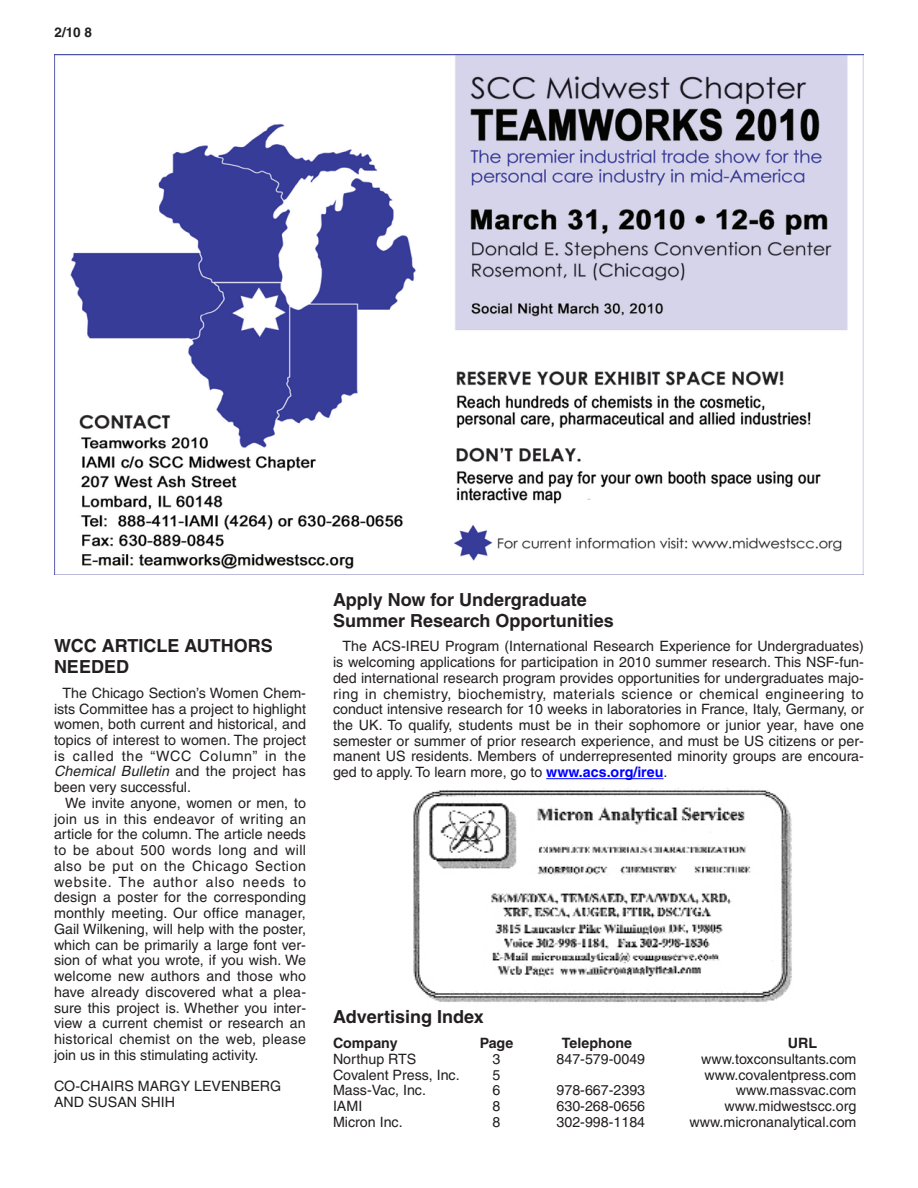
<style>
.page{position:relative;width:918px;height:1188px;background:#fff}
.page>*{position:absolute;margin:0;border:0;box-sizing:border-box;transform-origin:0 0}
.t1{font:700 18px/21px "Helvetica";color:#231f20}
.t2{font:14.25px/15.8px "Helvetica";color:#231f20;text-align:justify}
.t3{font:700 14.25px "Helvetica";color:#231f20}
.t4{font:700 13.5px "Helvetica";color:#231f20}
.s1{font-style:italic}
.s2{font-weight:700;color:#00f}
</style>
<div class="page">
<img style="left:54px;top:54px;width:810px;height:520px">
<hr style="left:546px;top:778px;width:118px;height:1px;background:#00f">
<img style="left:413px;top:788px;width:379px;height:214px">
<p class="t4" style="left:55px;top:24px;width:39px">2/10 8</p>
<p class="t4" style="left:56px;top:26px;width:9px">8</p>
<p class="t1" style="left:54px;top:635px;width:73px">WCC Article</p>
<p class="t1" style="left:185px;top:635px;width:26px">Authors</p>
<p class="t1" style="left:54px;top:656px;width:26px">Needed</p>
<p class="t2" style="left:54px;top:685px;width:254px;text-indent:9px">The Chicago Section’s Women Chem&shy;ists Committee has a project to highlight women, both current and historical, and topics of interest to women. The project is called the “WCC Column” in the <span class="s1">Chemical Bulletin</span> and the project has been very successful.</p>
<p class="t2" style="left:54px;top:795px;width:254px;text-indent:11px">We invite anyone, women or men, to join us in this endeavor of writing an article for the column. The article needs to be about 500 words long and will also be put on the Chicago Section website. The author also needs to design a poster for the corresponding monthly meeting. Our office manager, Gail Wilkening, will help with the poster, which can be primarily a large font ver&shy;sion of what you wrote, if you wish. We welcome new authors and those who have already discovered what a plea&shy;sure this project is. Whether you inter&shy;view a current chemist or research an historical chemist on the web, please join us in this stimulating activity.</p>
<p class="t2" style="left:54px;top:1079px;width:229px">CO-CHAIRS MARGY LEVENBERG<br>AND SUSAN SHIH</p>
<p class="t1" style="left:333px;top:588px;width:282px">Apply Now for Undergraduate<br>Summer Research Opportunities</p>
<p class="t2" style="left:333px;top:638px;width:533px;text-indent:10px">The ACS-IREU Program (International Research Experience for Undergraduates) is welcoming applications for participation in 2010 summer research. This NSF-fun&shy;ded international research program provides opportunities for undergraduates majo&shy;ring in chemistry, biochemistry, materials science or chemical engineering to conduct intensive research for 10 weeks in laboratories in France, Italy, Germany, or the UK. To qualify, students must be in their sophomore or junior year, have one semester or summer of prior research experience, and must be US citizens or per&shy;manent US residents. Members of underrepresented minority groups are encoura&shy;ged to apply. To learn more, go to <span class="s2">www.acs.org/ireu</span>.</p>
<p class="t1" style="left:333px;top:1006px;width:152px">Advertising Index</p>
<p class="t3" style="left:333px;top:1034px;width:66px">Company</p>
<p class="t3" style="left:480px;top:1034px;width:35px">Page</p>
<p class="t3" style="left:562px;top:1034px;width:72px">Telephone</p>
<p class="t3" style="left:788px;top:1034px;width:31px">URL</p>
<p class="t2" style="left:333px;top:1051px;width:85px">Northup RTS</p>
<p class="t2" style="left:493px;top:1051px;width:9px">3</p>
<p class="t2" style="left:557px;top:1051px;width:90px">847-579-0049</p>
<p class="t2" style="left:701px;top:1051px;width:157px">www.toxconsultants.com</p>
<p class="t2" style="left:333px;top:1067px;width:128px">Covalent Press, Inc.</p>
<p class="t2" style="left:493px;top:1067px;width:9px">5</p>
<p class="t2" style="left:705px;top:1067px;width:153px">www.covalentpress.com</p>
<p class="t2" style="left:333px;top:1082px;width:95px">Mass-Vac, Inc.</p>
<p class="t2" style="left:493px;top:1082px;width:9px">6</p>
<p class="t2" style="left:557px;top:1082px;width:90px">978-667-2393</p>
<p class="t2" style="left:736px;top:1082px;width:122px">www.massvac.com</p>
<p class="t2" style="left:333px;top:1098px;width:31px">IAMI</p>
<p class="t2" style="left:493px;top:1098px;width:9px">8</p>
<p class="t2" style="left:557px;top:1098px;width:90px">630-268-0656</p>
<p class="t2" style="left:725px;top:1098px;width:134px">www.midwestscc.org</p>
<p class="t2" style="left:333px;top:1114px;width:71px">Micron Inc.</p>
<p class="t2" style="left:493px;top:1114px;width:9px">8</p>
<p class="t2" style="left:557px;top:1114px;width:90px">302-998-1184</p>
<p class="t2" style="left:690px;top:1114px;width:168px">www.micronanalytical.com</p>
</div>
